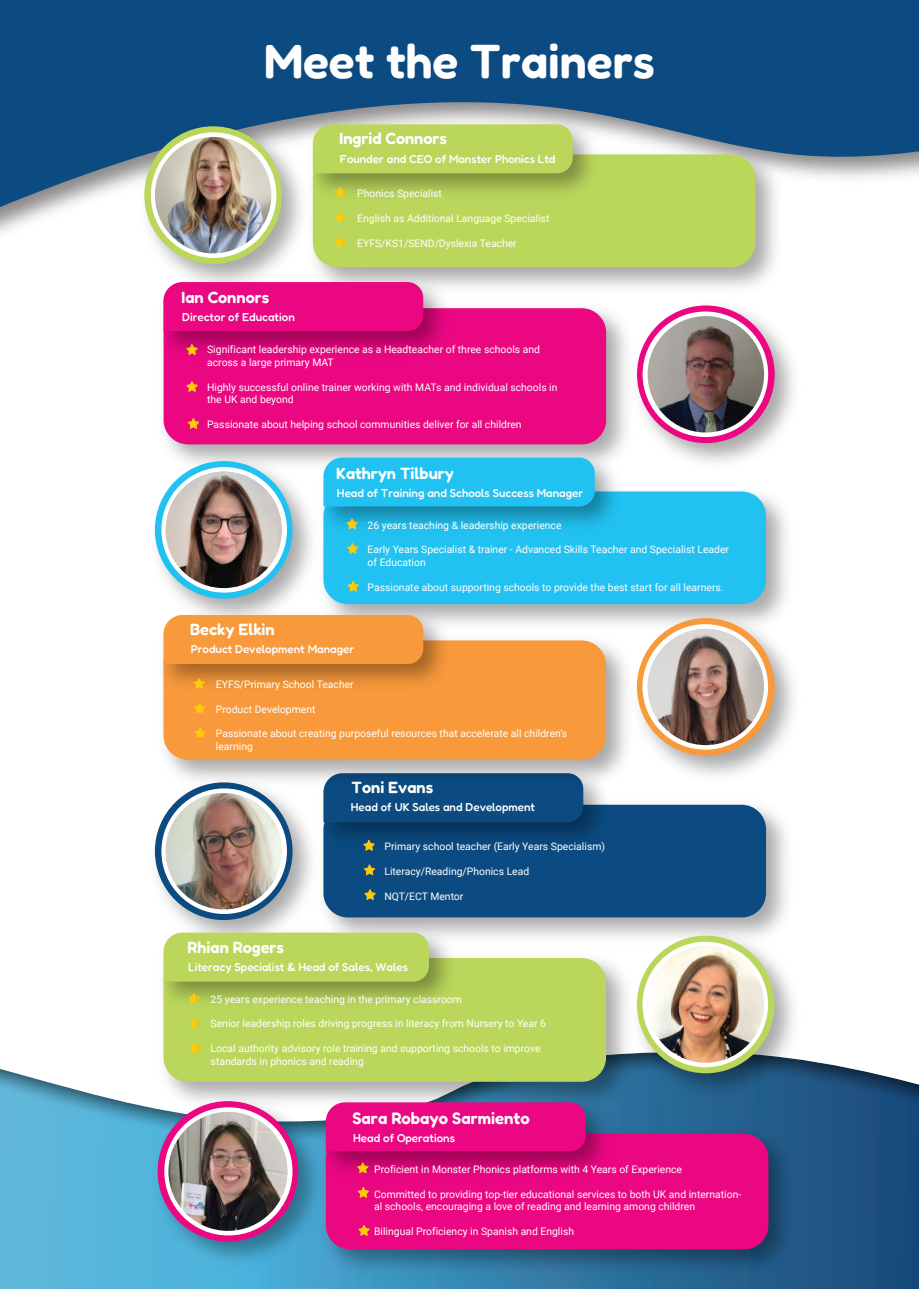
<style>
.page{position:relative;width:919px;height:1289px;background:#fff}
.page>*{position:absolute;margin:0;border:0;box-sizing:border-box;transform-origin:0 0}
.t1{font:300 48px "Fredoka";color:#fff}
.t2{font:300 16.65px "Fredoka";color:#fff}
.t3{font:300 16.35px "Fredoka";color:#fff}
.t4{font:300 11.55px "Fredoka";color:#fff}
.t5{font:10.35px/12.5px "Roboto";color:#fff}
</style>
<div class="page">
<svg style="left:0;top:1060px;width:918px;height:228px;background:#4c8eb4"></svg>
<svg style="left:0;top:0;width:918px;height:233px;background:#295f8e"></svg>
<img style="left:132px;top:114px;width:168px;height:156px">
<div style="left:144px;top:126px;width:138px;height:138px;background:#bad75c;border-radius:50%"></div>
<svg style="left:151px;top:132px;width:125px;height:126px;background:#f8f9f5"></svg>
<img style="left:300px;top:142px;width:488px;height:146px">
<div style="left:313px;top:154px;width:442px;height:113px;background:#bad75c;border-radius:24px"></div>
<img style="left:300px;top:112px;width:306px;height:95px">
<div style="left:313px;top:124px;width:259px;height:49px;background:#bad75c"></div>
<img style="left:155px;top:137px;width:116px;height:116px;border-radius:58px">
<svg style="left:334px;top:187px;width:12px;height:11px"></svg>
<svg style="left:334px;top:211px;width:12px;height:11px"></svg>
<svg style="left:334px;top:236px;width:12px;height:11px"></svg>
<img style="left:639px;top:307px;width:155px;height:156px">
<div style="left:637px;top:305px;width:137px;height:138px;background:#eb0782;border-radius:50%"></div>
<svg style="left:642px;top:311px;width:126px;height:126px;background:#f8e5ef"></svg>
<img style="left:164px;top:308px;width:475px;height:140px">
<div style="left:163px;top:308px;width:443px;height:136px;background:#eb0782;border-radius:24px"></div>
<img style="left:647px;top:316px;width:117px;height:116px;border-radius:58px">
<img style="left:163px;top:270px;width:293px;height:94px">
<div style="left:163px;top:282px;width:260px;height:49px;background:#eb0782"></div>
<svg style="left:186px;top:344px;width:12px;height:11px"></svg>
<svg style="left:186px;top:381px;width:12px;height:11px"></svg>
<svg style="left:188px;top:418px;width:11px;height:11px"></svg>
<img style="left:154px;top:448px;width:157px;height:155px">
<div style="left:155px;top:461px;width:137px;height:137px;background:#21c2f2;border-radius:50%"></div>
<div style="left:161px;top:467px;width:126px;height:125px;background:#fff;border-radius:50%"></div>
<img style="left:311px;top:492px;width:476px;height:133px">
<div style="left:323px;top:491px;width:443px;height:113px;background:#21c2f2;border-radius:24px"></div>
<svg style="left:165px;top:471px;width:117px;height:117px"></svg>
<img style="left:171px;top:471px;width:107px;height:117px">
<img style="left:311px;top:445px;width:317px;height:95px">
<div style="left:323px;top:457px;width:271px;height:49px;background:#21c2f2"></div>
<svg style="left:346px;top:518px;width:12px;height:11px"></svg>
<svg style="left:347px;top:543px;width:11px;height:11px"></svg>
<svg style="left:347px;top:581px;width:12px;height:10px"></svg>
<img style="left:154px;top:793px;width:157px;height:127px">
<div style="left:155px;top:782px;width:137px;height:138px;background:#0b4b81;border-radius:50%"></div>
<svg style="left:161px;top:788px;width:126px;height:126px;background:#ecf0f3"></svg>
<img style="left:311px;top:806px;width:476px;height:132px">
<div style="left:323px;top:804px;width:443px;height:113px;background:#0b4b81;border-radius:24px"></div>
<img style="left:165px;top:793px;width:117px;height:116px;border-radius:58px">
<img style="left:311px;top:793px;width:305px;height:62px">
<svg style="left:323px;top:793px;width:260px;height:29px"></svg>
<svg style="left:363px;top:840px;width:11px;height:10px"></svg>
<svg style="left:364px;top:864px;width:11px;height:11px"></svg>
<svg style="left:364px;top:889px;width:11px;height:11px"></svg>
<img style="left:624px;top:606px;width:170px;height:170px">
<div style="left:637px;top:618px;width:137px;height:137px;background:#f8993b;border-radius:50%"></div>
<div style="left:642px;top:624px;width:126px;height:125px;background:#fff;border-radius:50%"></div>
<img style="left:164px;top:628px;width:475px;height:165px">
<div style="left:163px;top:640px;width:443px;height:119px;background:#f8993b;border-radius:24px"></div>
<img style="left:647px;top:628px;width:117px;height:117px;border-radius:58px">
<img style="left:163px;top:603px;width:293px;height:94px">
<div style="left:163px;top:615px;width:260px;height:49px;background:#f8993b"></div>
<svg style="left:193px;top:678px;width:12px;height:11px"></svg>
<svg style="left:194px;top:702px;width:11px;height:11px"></svg>
<svg style="left:195px;top:727px;width:11px;height:11px"></svg>
<img style="left:624px;top:923px;width:183px;height:183px">
<div style="left:637px;top:935px;width:137px;height:138px;background:#bad75c;border-radius:50%"></div>
<svg style="left:642px;top:941px;width:126px;height:126px"></svg>
<img style="left:151px;top:945px;width:488px;height:169px">
<div style="left:163px;top:958px;width:443px;height:123px;background:#bad75c;border-radius:24px"></div>
<img style="left:647px;top:946px;width:111px;height:116px">
<img style="left:151px;top:920px;width:311px;height:94px">
<div style="left:163px;top:932px;width:266px;height:49px;background:#bad75c"></div>
<svg style="left:188px;top:993px;width:12px;height:10px"></svg>
<svg style="left:189px;top:1017px;width:11px;height:11px"></svg>
<svg style="left:189px;top:1042px;width:12px;height:11px"></svg>
<img style="left:146px;top:1089px;width:185px;height:185px">
<div style="left:158px;top:1101px;width:140px;height:140px;background:#eb0782;border-radius:50%"></div>
<div style="left:164px;top:1107px;width:128px;height:128px;background:#fff;border-radius:50%"></div>
<svg style="left:168px;top:1111px;width:119px;height:119px"></svg>
<img style="left:168px;top:1111px;width:119px;height:119px;border-radius:59px">
<img style="left:313px;top:1121px;width:488px;height:161px">
<div style="left:326px;top:1133px;width:442px;height:116px;background:#eb0782;border-radius:24px"></div>
<img style="left:313px;top:1090px;width:306px;height:94px">
<div style="left:326px;top:1102px;width:259px;height:49px;background:#eb0782"></div>
<svg style="left:357px;top:1162px;width:11px;height:11px"></svg>
<svg style="left:357px;top:1187px;width:12px;height:10px"></svg>
<svg style="left:358px;top:1225px;width:11px;height:10px"></svg>
<h1 class="t1" style="left:264px;top:32px;width:392px">Meet the Trainers</h1>
<h3 class="t3" style="left:339px;top:129px;width:109px">Ingrid Connors</h3>
<p class="t4" style="left:340px;top:151px;width:217px">Founder and CEO of Monster Phonics Ltd</p>
<p class="t5" style="left:357px;top:187px;width:86px">Phonics Specialist</p>
<p class="t5" style="left:357px;top:212px;width:194px">English as Additional Language Specialist</p>
<p class="t5" style="left:357px;top:237px;width:161px">EYFS/KS1/SEND/Dyslexia Teacher</p>
<h3 class="t3" style="left:182px;top:287px;width:89px">Ian Connors</h3>
<p class="t4" style="left:182px;top:310px;width:114px">Director of Education</p>
<p class="t5" style="left:207px;top:343px;width:334px">Significant leadership experience as a Headteacher of three schools and across a large primary MAT</p>
<p class="t5" style="left:207px;top:380px;width:352px">Highly successful online trainer working with MATs and individual schools in the UK and beyond</p>
<p class="t5" style="left:207px;top:418px;width:316px">Passionate about helping school communities deliver for all children</p>
<h3 class="t3" style="left:336px;top:464px;width:119px">Kathryn Tilbury</h3>
<p class="t4" style="left:337px;top:486px;width:248px">Head of Training and Schools Success Manager</p>
<p class="t5" style="left:367px;top:518px;width:195px">26 years teaching &amp; leadership experience</p>
<p class="t5" style="left:367px;top:543px;width:363px">Early Years Specialist &amp; trainer - Advanced Skills Teacher and Specialist Leader of Education</p>
<p class="t5" style="left:367px;top:580px;width:357px">Passionate about supporting schools to provide the best start for all learners.</p>
<h3 class="t3" style="left:190px;top:619px;width:86px">Becky Elkin</h3>
<p class="t4" style="left:191px;top:642px;width:165px">Product Development Manager</p>
<p class="t5" style="left:216px;top:677px;width:139px">EYFS/Primary School Teacher</p>
<p class="t5" style="left:216px;top:702px;width:101px">Product Development</p>
<p class="t5" style="left:216px;top:727px;width:353px">Passionate about creating purposeful resources that accelerate all children's learning</p>
<h3 class="t3" style="left:351px;top:777px;width:83px">Toni Evans</h3>
<p class="t4" style="left:351px;top:800px;width:186px">Head of UK Sales and Development</p>
<p class="t5" style="left:384px;top:839px;width:222px">Primary school teacher (Early Years Specialism)</p>
<p class="t5" style="left:384px;top:864px;width:146px">Literacy/Reading/Phonics Lead</p>
<p class="t5" style="left:384px;top:889px;width:80px">NQT/ECT Mentor</p>
<h3 class="t3" style="left:187px;top:937px;width:98px">Rhian Rogers</h3>
<p class="t4" style="left:188px;top:959px;width:221px">Literacy Specialist &amp; Head of Sales, Wales</p>
<p class="t5" style="left:211px;top:992px;width:253px">25 years experience teaching in the primary classroom</p>
<p class="t5" style="left:211px;top:1017px;width:337px">Senior leadership roles driving progress in literacy from Nursery to Year 6</p>
<p class="t5" style="left:211px;top:1042px;width:331px">Local authority advisory role training and supporting schools to improve standards in phonics and reading</p>
<h2 class="t2" style="left:352px;top:1108px;width:178px">Sara Robayo Sarmiento</h2>
<p class="t5" style="left:374px;top:1162px;width:309px">Proficient in Monster Phonics platforms with 4 Years of Experience</p>
<p class="t5" style="left:374px;top:1187px;width:368px">Committed to providing top-tier educational services to both UK and internation&shy;al schools, encouraging a love of reading and learning among children</p>
<p class="t5" style="left:374px;top:1224px;width:201px">Bilingual Proficiency in Spanish and English</p>
<p class="t4" style="left:353px;top:1130px;width:103px">Head of Operations</p>
</div>
